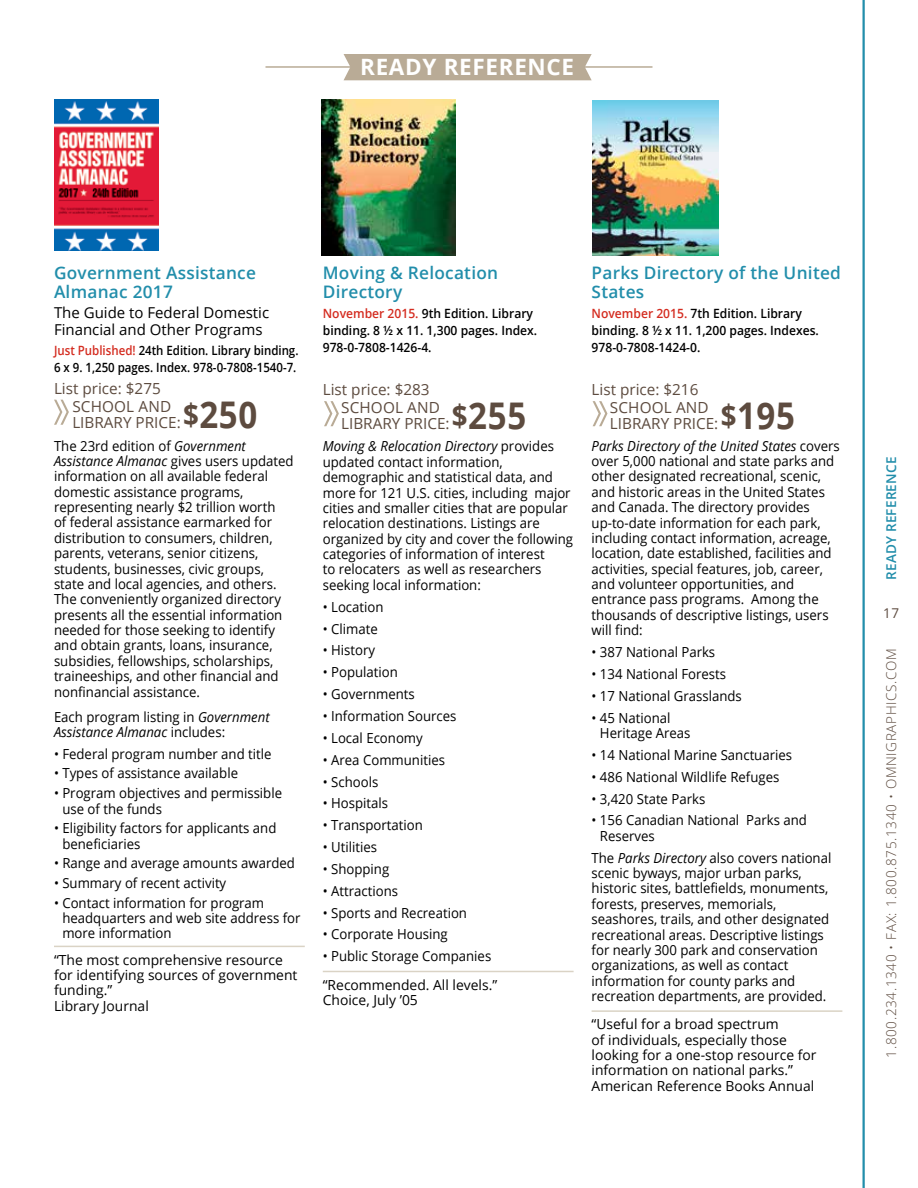
<style>
.page{position:relative;width:918px;height:1188px;background:#fff}
.page>*{position:absolute;margin:0;border:0;box-sizing:border-box;transform-origin:0 0}
.t1{font:700 22.5px "Open Sans";letter-spacing:.03em;color:#fff}
.t2{font:600 17.25px/19.5px "Open Sans";letter-spacing:.015em;color:#228eab}
.t3{font:15.3px/17.9px "Open Sans";color:#5d4b3f}
.t4{font:15px/16.5px "Open Sans";color:#000}
.t5{font:13.8px/15.3px "Open Sans";color:#000;scale:.95 1}
.t6{font:13.8px/15.3px "Open Sans";color:#000}
.t7{font:300 13.5px "Open Sans";letter-spacing:.05em;color:#5d4b3f}
.t8{font:600 13.5px "Open Sans";letter-spacing:.015em;color:#228eab}
.t9{font:13.5px "Open Sans";color:#5d4b3f}
.t10{font:600 12.75px/16.8px "Open Sans";color:#000;scale:.95 1}
.t11{font:600 12.75px/17px "Open Sans";color:#000;scale:.9 1}
.s1{color:#d42c20}
.s2{font-weight:700;font-size:30.75px}
.s3{font-weight:700;font-size:36.75px}
.s4{font-style:italic}
</style>
<div class="page">
<hr style="left:54px;top:946px;width:251px;height:1px;background:#dad3c5">
<hr style="left:323px;top:971px;width:251px;height:1px;background:#dad3c5">
<hr style="left:592px;top:1010px;width:250px;height:2px;background:#dad3c5">
<hr style="left:862px;top:0;width:3px;height:1188px;background:#228eab">
<div style="left:344px;top:54px;width:248px;height:26px;background:#b9ab96"></div>
<hr style="left:555px;top:66px;width:97px;height:2px;background:#b9ab96">
<hr style="left:266px;top:66px;width:96px;height:2px;background:#b9ab96">
<img style="left:321px;top:99px;width:134px;height:157px">
<img style="left:592px;top:100px;width:126px;height:156px">
<img style="left:54px;top:99px;width:104px;height:152px">
<svg style="left:54px;top:400px;width:15px;height:25px"></svg>
<svg style="left:324px;top:401px;width:15px;height:25px"></svg>
<svg style="left:593px;top:401px;width:15px;height:25px"></svg>
<h1 class="t1" style="left:360px;top:51px;width:216px">READY REFERENCE</h1>
<p class="t2" style="left:54px;top:263px;width:204px">Government Assistance<br>Almanac 2017</p>
<p class="t4" style="left:54px;top:304px;width:217px">The Guide to Federal Domestic<br>Financial and Other Programs</p>
<p class="t11" style="left:54px;top:341px;width:273px"><span class="s1">Just Published!</span> 24th Edition. Library binding.<br>6 x 9. 1,250 pages. Index. 978-0-7808-1540-7.</p>
<p class="t3" style="left:72px;top:379px;width:100px;text-indent:-18px">List price: $275<br>SCHOOL AND</p>
<p class="t3" style="left:72px;top:414px;width:187px">LIBRARY PRICE:<span class="s2">$</span><span class="s3">250</span></p>
<p class="t5" style="left:54px;top:438px;width:254px">The 23rd edition of <span class="s4">Government Assistance Almanac</span> gives users updated information on all available federal domestic assistance programs, representing nearly $2 trillion worth<br>of federal assistance earmarked for distribution to consumers, children, parents, veterans, senior citizens, students, businesses, civic groups, state and local agencies, and others.<br>The conveniently organized directory presents all the essential information needed for those seeking to identify and obtain grants, loans, insurance, subsidies, fellowships, scholarships, traineeships, and other financial and nonfinancial assistance.</p>
<p class="t5" style="left:54px;top:709px;width:228px">Each program listing in <span class="s4">Government<br>Assistance Almanac</span> includes:</p>
<p class="t5" style="left:54px;top:746px;width:231px">• Federal program number and title</p>
<p class="t5" style="left:54px;top:765px;width:195px">• Types of assistance available</p>
<p class="t5" style="left:62px;top:785px;width:233px;text-indent:-8px">• Program objectives and permissible use of the funds</p>
<p class="t5" style="left:62px;top:820px;width:227px;text-indent:-8px">• Eligibility factors for applicants and beneficiaries</p>
<p class="t5" style="left:54px;top:855px;width:255px">• Range and average amounts awarded</p>
<p class="t5" style="left:54px;top:875px;width:183px">• Summary of recent activity</p>
<p class="t5" style="left:62px;top:895px;width:252px;text-indent:-8px">• Contact information for program headquarters and web site address for more information</p>
<p class="t6" style="left:54px;top:952px;width:245px">“The most comprehensive resource for identifying sources of government funding.”<br>Library Journal</p>
<p class="t2" style="left:323px;top:263px;width:177px">Moving &amp; Relocation<br>Directory</p>
<p class="t10" style="left:323px;top:305px;width:227px"><span class="s1">November 2015.</span> 9th Edition. Library binding. 8 ½ x 11. 1,300 pages. Index.<br>978-0-7808-1426-4.</p>
<p class="t3" style="left:341px;top:380px;width:100px;text-indent:-18px">List price: $283<br>SCHOOL AND</p>
<p class="t3" style="left:341px;top:414px;width:187px">LIBRARY PRICE:<span class="s2">$</span><span class="s3">255</span></p>
<p class="t5" style="left:323px;top:438px;width:265px"><span class="s4">Moving &amp; Relocation Directory</span> provides updated contact information, demographic and statistical data, and more for 121 U.S. cities, including major cities and smaller cities that are popular relocation destinations. Listings are organized by city and cover the following categories of information of interest<br>to relocaters as well as researchers seeking local information:</p>
<p class="t5" style="left:323px;top:599px;width:66px">• Location</p>
<p class="t5" style="left:323px;top:621px;width:59px">• Climate</p>
<p class="t5" style="left:323px;top:642px;width:57px">• History</p>
<p class="t5" style="left:323px;top:664px;width:81px">• Population</p>
<p class="t5" style="left:323px;top:686px;width:98px">• Governments</p>
<p class="t5" style="left:323px;top:708px;width:142px">• Information Sources</p>
<p class="t5" style="left:323px;top:730px;width:107px">• Local Economy</p>
<p class="t5" style="left:323px;top:752px;width:130px">• Area Communities</p>
<p class="t5" style="left:323px;top:774px;width:60px">• Schools</p>
<p class="t5" style="left:323px;top:795px;width:70px">• Hospitals</p>
<p class="t5" style="left:323px;top:817px;width:107px">• Transportation</p>
<p class="t5" style="left:323px;top:839px;width:59px">• Utilities</p>
<p class="t5" style="left:323px;top:861px;width:71px">• Shopping</p>
<p class="t5" style="left:323px;top:883px;width:81px">• Attractions</p>
<p class="t5" style="left:323px;top:905px;width:153px">• Sports and Recreation</p>
<p class="t5" style="left:323px;top:926px;width:133px">• Corporate Housing</p>
<p class="t5" style="left:323px;top:942px;width:185px;line-height:28.3px">• Public Storage Companies “Recommended. All levels.”</p>
<p class="t6" style="left:323px;top:992px;width:97px">Choice, July ’05</p>
<p class="t2" style="left:592px;top:263px;width:251px">Parks Directory of the United<br>States</p>
<p class="t10" style="left:592px;top:305px;width:241px"><span class="s1">November 2015.</span> 7th Edition. Library binding. 8 ½ x 11. 1,200 pages. Indexes.<br>978-0-7808-1424-0.</p>
<p class="t3" style="left:610px;top:380px;width:100px;text-indent:-18px">List price: $216<br>SCHOOL AND</p>
<p class="t3" style="left:610px;top:414px;width:187px">LIBRARY PRICE:<span class="s2">$</span><span class="s3">195</span></p>
<p class="t5" style="left:592px;top:438px;width:263px"><span class="s4">Parks Directory of the United States</span> covers over 5,000 national and state parks and other designated recreational, scenic, and historic areas in the United States and Canada. The directory provides up-to-date information for each park, including contact information, acreage, location, date established, facilities and activities, special features, job, career, and volunteer opportunities, and entrance pass programs. Among the thousands of descriptive listings, users will find:</p>
<p class="t5" style="left:592px;top:644px;width:132px">• 387 National Parks</p>
<p class="t5" style="left:592px;top:666px;width:143px">• 134 National Forests</p>
<p class="t5" style="left:592px;top:688px;width:160px">• 17 National Grasslands</p>
<p class="t5" style="left:600px;top:710px;width:97px;text-indent:-8px">• 45 National<br>Heritage Areas</p>
<p class="t5" style="left:592px;top:747px;width:213px">• 14 National Marine Sanctuaries</p>
<p class="t5" style="left:592px;top:769px;width:199px">• 486 National Wildlife Refuges</p>
<p class="t5" style="left:592px;top:791px;width:121px">• 3,420 State Parks</p>
<p class="t5" style="left:600px;top:812px;width:219px;text-indent:-8px">• 156 Canadian National Parks and<br>Reserves</p>
<p class="t5" style="left:592px;top:850px;width:254px">The <span class="s4">Parks Directory</span> also covers national scenic byways, major urban parks, historic sites, battlefields, monuments, forests, preserves, memorials, seashores, trails, and other designated recreational areas. Descriptive listings for nearly 300 park and conservation organizations, as well as contact information for county parks and recreation departments, are provided.</p>
<p class="t6" style="left:592px;top:1016px;width:226px">“Useful for a broad spectrum<br>of individuals, especially those looking for a one-stop resource for information on national parks.”<br>American Reference Books Annual</p>
<p class="t8" style="left:882px;top:580px;width:125px;rotate:-90deg">READY REFERENCE</p>
<p class="t9" style="left:883px;top:604px;width:18px">17</p>
<p class="t7" style="left:882px;top:1058px;width:411px;rotate:-90deg">1.800.234.1340 • FAX: 1.800.875.1340 • OMNIGRAPHICS.COM</p>
</div>
